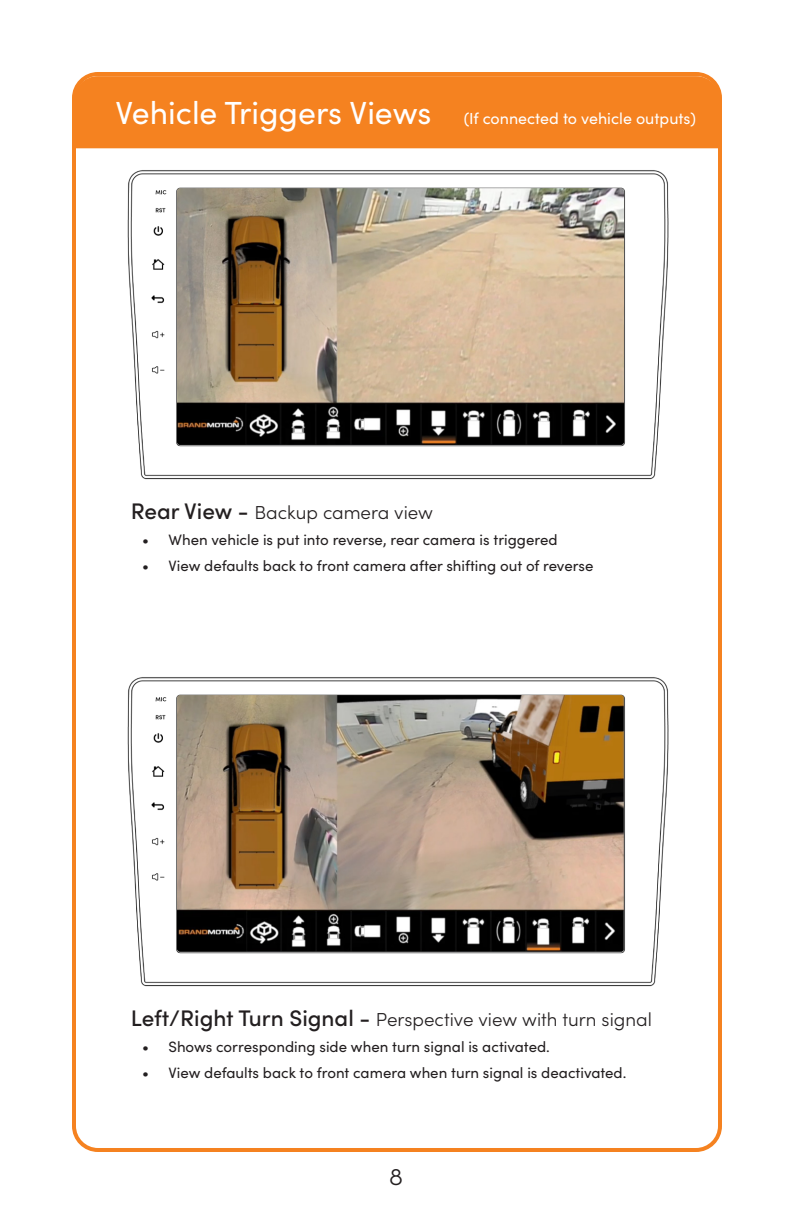
<style>
.page{position:relative;width:792px;height:1224px;background:#fff}
.page>*{position:absolute;margin:0;border:0;box-sizing:border-box;transform-origin:0 0}
.t1{font:32px "Sofia Pro";color:#fff}
.t2{font:300 24px "Sofia Pro";color:#231f20}
.t3{font:300 18.8px "Sofia Pro";color:#231f20}
.t4{font:16px "Sofia Pro";color:#fff}
.t5{font:15px "Sofia Pro";color:#231f20}
.s1{font-weight:500;font-size:22.6px}
</style>
<div class="page">
<div style="left:72px;top:72px;width:650px;height:1080px;border:4px solid #f58220;border-radius:24px"></div>
<div style="left:74px;top:76px;width:646px;height:72px;background:#f58220"></div>
<img style="left:127px;top:170px;width:542px;height:310px">
<img style="left:177px;top:188px;width:447px;height:257px">
<img style="left:127px;top:677px;width:542px;height:310px">
<img style="left:177px;top:695px;width:447px;height:257px">
<p class="t1" style="left:116px;top:89px;width:317px">Vehicle Triggers Views</p>
<p class="t4" style="left:464px;top:107px;width:234px">(If connected to vehicle outputs)</p>
<p class="t3" style="left:131px;top:499px;width:304px"><span class="s1">Rear View -</span> Backup camera view</p>
<p class="t5" style="left:142px;top:529px;width:417px">• When vehicle is put into reverse, rear camera is triggered</p>
<p class="t5" style="left:142px;top:555px;width:453px">• View defaults back to front camera after shifting out of reverse</p>
<p class="t3" style="left:131px;top:1006px;width:523px"><span class="s1">Left/Right Turn Signal -</span> Perspective view with turn signal</p>
<p class="t5" style="left:142px;top:1035px;width:409px">• Shows corresponding side when turn signal is activated.</p>
<p class="t5" style="left:142px;top:1062px;width:486px">• View defaults back to front camera when turn signal is deactivated.</p>
<h2 class="t2" style="left:389px;top:1159px;width:15px">8</h2>
</div>
